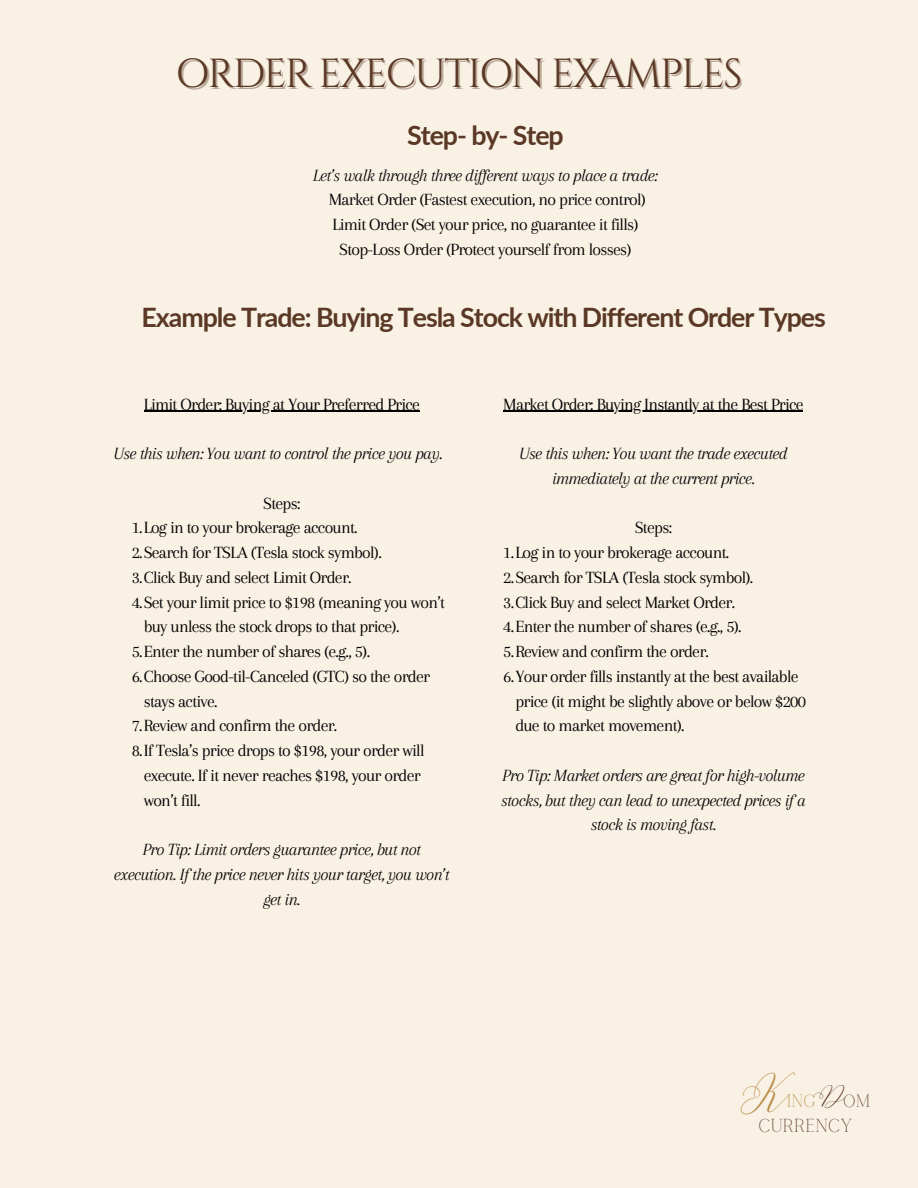
<style>
.page{position:relative;width:918px;height:1188px;background:#f8f1e4}
.page>*{position:absolute;margin:0;border:0;box-sizing:border-box;transform-origin:0 0}
.t1{font:40.5px "Cinzel";letter-spacing:-.05em;color:#5a3825}
.t2{font:31.65px "Malibu Ring";color:#b88a44}
.t3{font:700 26.7px "Lato";letter-spacing:-.04em;color:#5a3825}
.t4{font:18.6px "Calgary";color:#5a3825}
.t5{font:17.7px/24.8px "Arapey";letter-spacing:-.04em;color:#000}
.t6{font:italic 17.7px/24.8px "Arapey";letter-spacing:-.04em;color:#000;text-align:center}
.t7{font:17.7px "Calgary";color:#b88a44}
.t8{font:17.7px "Calgary";color:#5a3825}
.t9{font:17.7px "Malibu Ring";color:#5a3825}
</style>
<div class="page">
<hr style="left:144px;top:411px;width:275px;height:1px;background:#000">
<hr style="left:503px;top:411px;width:300px;height:1px;background:#000">
<p class="t1" style="left:176px;top:48px;width:568px">ORDER EXECUTION EXAMPLES</p>
<p class="t3" style="left:407px;top:119px;width:158px">Step- by- Step</p>
<p class="t6" style="left:313px;top:163px;width:347px">Let’s walk through three dif erent ways to place a trade:</p>
<p class="t5" style="left:329px;top:187px;width:319px;text-align:center">Market Order (Fastest execution, no price control)<br>Limit Order (Set your price, no guarantee it fills)<br>Stop-Loss Order (Protect yourself from losses)</p>
<h3 class="t3" style="left:142px;top:301px;width:686px">Example Trade: Buying Tesla Stock with Different Order Types</h3>
<h1 class="t5" style="left:144px;top:392px;width:278px">Limit Order: Buying at Your Preferred Price</h1>
<p class="t6" style="left:114px;top:441px;width:330px">Use this when: You want to control the price you pay.</p>
<h3 class="t5" style="left:263px;top:491px;width:39px">Steps:</h3>
<p class="t5" style="left:132px;top:515px;width:227px">1.Log in to your brokerage account.</p>
<p class="t5" style="left:132px;top:540px;width:252px">2.Search for TSLA (Tesla stock symbol).</p>
<h3 class="t5" style="left:132px;top:565px;width:221px">3.Click Buy and select Limit Order.</h3>
<h3 class="t5" style="left:144px;top:590px;width:303px;text-indent:-12px">4.Set your limit price to $198 (meaning you won’t buy unless the stock drops to that price).</h3>
<h3 class="t5" style="left:132px;top:639px;width:240px">5.Enter the number of shares (e.g., 5).</h3>
<p class="t5" style="left:144px;top:664px;width:288px;text-indent:-12px">6.Choose Good-til-Canceled (GTC) so the order stays active.</p>
<p class="t5" style="left:132px;top:713px;width:207px">7.Review and confirm the order.</p>
<p class="t5" style="left:144px;top:738px;width:282px;text-indent:-12px">8.If Tesla’s price drops to $198, your order will execute. If it never reaches $198, your order won’t fill.</p>
<p class="t6" style="left:114px;top:837px;width:337px">Pro Tip: Limit orders guarantee price, but not execution. If the price never hits your target, you won’t get in.</p>
<h3 class="t5" style="left:503px;top:392px;width:302px">Market Order: Buying Instantly at the Best Price</h3>
<h3 class="t6" style="left:519px;top:441px;width:270px">Use this when: You want the trade executed immediately at the current price.</h3>
<h3 class="t5" style="left:635px;top:515px;width:39px">Steps:</h3>
<p class="t5" style="left:503px;top:540px;width:227px">1.Log in to your brokerage account.</p>
<p class="t5" style="left:503px;top:565px;width:252px">2.Search for TSLA (Tesla stock symbol).</p>
<p class="t5" style="left:503px;top:590px;width:233px">3.Click Buy and select Market Order.</p>
<p class="t5" style="left:503px;top:614px;width:240px">4.Enter the number of shares (e.g., 5).</p>
<p class="t5" style="left:503px;top:639px;width:207px">5.Review and confirm the order.</p>
<p class="t5" style="left:515px;top:664px;width:292px;text-indent:-12px">6.Your order fills instantly at the best available price (it might be slightly above or below $200 due to market movement).</p>
<h3 class="t6" style="left:501px;top:763px;width:306px">Pro Tip: Market orders are great for high-volume stocks, but they can lead to unexpected prices if a stock is moving fast.</h3>
<h3 class="t2" style="left:739px;top:1073px;width:48px">K</h3>
<p class="t7" style="left:787px;top:1091px;width:31px">ING</p>
<p class="t9" style="left:812px;top:1086px;width:33px">D</p>
<p class="t8" style="left:843px;top:1091px;width:28px">OM</p>
<p class="t4" style="left:759px;top:1115px;width:96px">CURRENCY</p>
</div>
